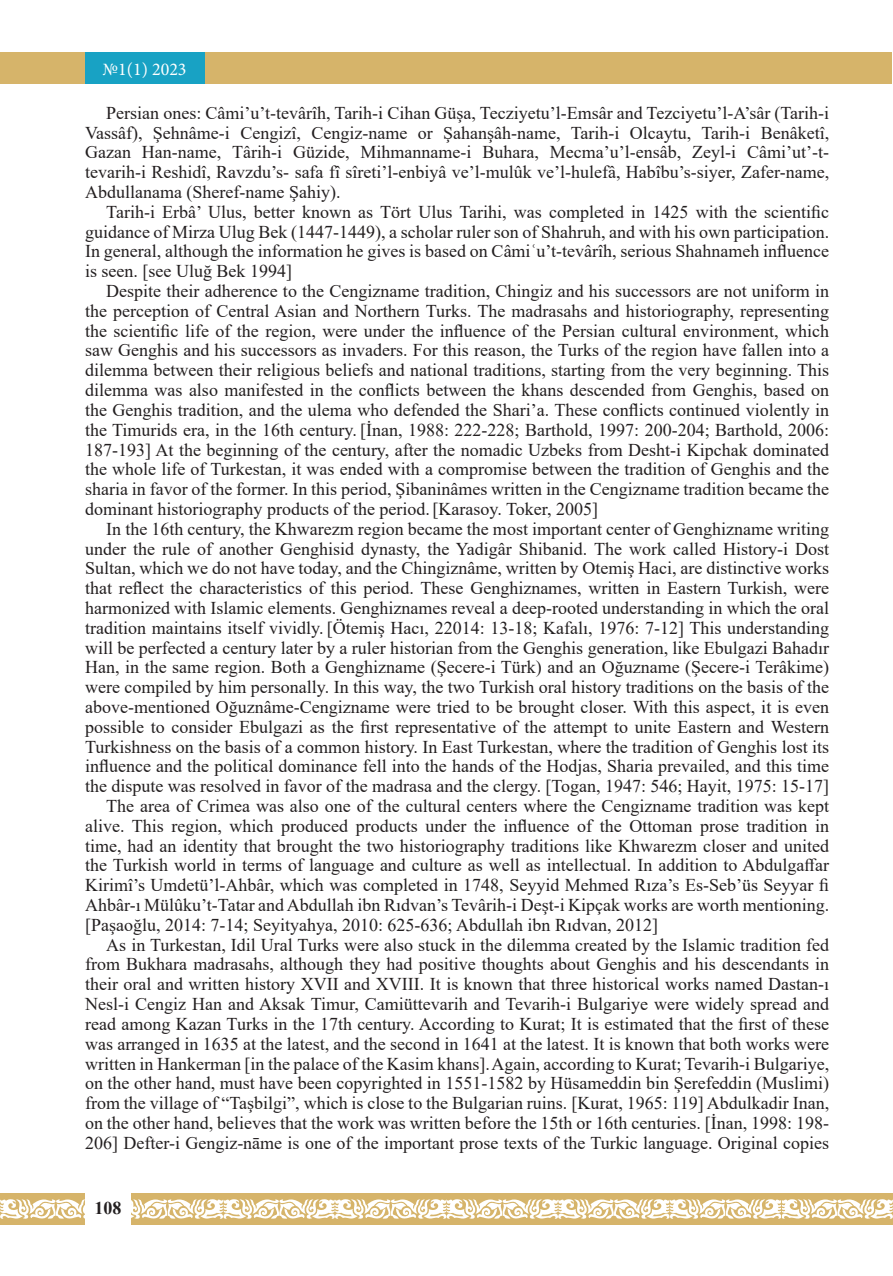
<style>
.page{position:relative;width:893px;height:1276px;background:#fff}
.page>*{position:absolute;margin:0;border:0;box-sizing:border-box;transform-origin:0 0}
.t1{font:18px/19.8px "Times New Roman";color:#231f20;text-align:justify}
.t2{font:18px "Minion Pro";color:#fff}
.t3{font:700 18px "Times New Roman";color:#231f20}
</style>
<div class="page">
<div style="left:0;top:52px;width:892px;height:32px;background:#d6b46a"></div>
<div style="left:85px;top:52px;width:119px;height:32px;background:#18a2c4"></div>
<div style="left:0;top:1193px;width:893px;height:32px;background:#d6b46a"></div>
<svg style="left:0;top:1199px;width:893px;height:20px"></svg>
<div style="left:85px;top:1179px;width:46px;height:88px;background:#fff"></div>
<p class="t2" style="left:103px;top:57px;width:86px">№1(1) 2023</p>
<p class="t1" style="left:85px;top:102px;width:746px;text-indent:21px">Persian ones: Câmi’u’t-tevârîh, Tarih-i Cihan Güşa, Tecziyetu’l-Emsâr and Tezciyetu’l-A’sâr (Tarih-i Vassâf), Şehnâme-i Cengizî, Cengiz-name or Şahanşâh-name, Tarih-i Olcaytu, Tarih-i Benâketî, Gazan Han-name, Târih-i Güzide, Mihmanname-i Buhara, Mecma’u’l-ensâb, Zeyl-i Câmi’ut’-t&shy;tevarih-i Reshidî, Ravzdu’s- safa fî sîreti’l-enbiyâ ve’l-mulûk ve’l-hulefâ, Habîbu’s-siyer, Zafer-name, Abdullanama (Sheref-name Şahiy).</p>
<p class="t1" style="left:85px;top:201px;width:746px;text-indent:21px">Tarih-i Erbâ’ Ulus, better known as Tört Ulus Tarihi, was completed in 1425 with the scientific guidance of Mirza Ulug Bek (1447-1449), a scholar ruler son of Shahruh, and with his own participation.<br>In general, although the information he gives is based on Câmiʿu’t-tevârîh, serious Shahnameh influence is seen. [see Uluğ Bek 1994]</p>
<p class="t1" style="left:85px;top:280px;width:746px;text-indent:21px">Despite their adherence to the Cengizname tradition, Chingiz and his successors are not uniform in the perception of Central Asian and Northern Turks. The madrasahs and historiography, representing the scientific life of the region, were under the influence of the Persian cultural environment, which saw Genghis and his successors as invaders. For this reason, the Turks of the region have fallen into a dilemma between their religious beliefs and national traditions, starting from the very beginning. This dilemma was also manifested in the conflicts between the khans descended from Genghis, based on the Genghis tradition, and the ulema who defended the Shari’a. These conflicts continued violently in the Timurids era, in the 16th century. [İnan, 1988: 222-228; Barthold, 1997: 200-204; Barthold, 2006:<br>187-193] At the beginning of the century, after the nomadic Uzbeks from Desht-i Kipchak dominated the whole life of Turkestan, it was ended with a compromise between the tradition of Genghis and the sharia in favor of the former. In this period, Şibaninâmes written in the Cengizname tradition became the dominant historiography products of the period.[Karasoy. Toker, 2005]</p>
<p class="t1" style="left:106px;top:518px;width:724px">In the 16th century, the Khwarezm region became the most important center of Genghizname writing</p>
<p class="t1" style="left:85px;top:538px;width:746px">under the rule of another Genghisid dynasty, the Yadigâr Shibanid. The work called History-i Dost</p>
<p class="t1" style="left:85px;top:558px;width:746px">Sultan, which we do not have today, and the Chingiznâme, written by Otemiş Haci, are distinctive works</p>
<p class="t1" style="left:85px;top:577px;width:746px">that reflect the characteristics of this period. These Genghiznames, written in Eastern Turkish, were</p>
<p class="t1" style="left:85px;top:597px;width:746px">harmonized with Islamic elements. Genghiznames reveal a deep-rooted understanding in which the oral</p>
<p class="t1" style="left:85px;top:617px;width:746px">tradition maintains itself vividly. [Ötemiş Hacı, 22014: 13-18; Kafalı, 1976: 7-12] This understanding</p>
<p class="t1" style="left:85px;top:637px;width:746px">will be perfected a century later by a ruler historian from the Genghis generation, like Ebulgazi Bahadır</p>
<p class="t1" style="left:85px;top:657px;width:746px">Han, in the same region. Both a Genghizname (Şecere-i Türk) and an Oğuzname (Şecere-i Terâkime)</p>
<p class="t1" style="left:85px;top:676px;width:746px">were compiled by him personally. In this way, the two Turkish oral history traditions on the basis of the</p>
<p class="t1" style="left:85px;top:696px;width:746px">above-mentioned Oğuznâme-Cengizname were tried to be brought closer. With this aspect, it is even</p>
<p class="t1" style="left:85px;top:716px;width:746px">possible to consider Ebulgazi as the first representative of the attempt to unite Eastern and Western</p>
<p class="t1" style="left:85px;top:736px;width:746px">Turkishness on the basis of a common history. In East Turkestan, where the tradition of Genghis lost its</p>
<p class="t1" style="left:85px;top:756px;width:746px">influence and the political dominance fell into the hands of the Hodjas, Sharia prevailed, and this time</p>
<p class="t1" style="left:85px;top:775px;width:746px">the dispute was resolved in favor of the madrasa and the clergy. [Togan, 1947: 546; Hayit, 1975: 15-17]</p>
<p class="t1" style="left:106px;top:795px;width:724px">The area of Crimea was also one of the cultural centers where the Cengizname tradition was kept</p>
<p class="t1" style="left:85px;top:815px;width:746px">alive. This region, which produced products under the influence of the Ottoman prose tradition in</p>
<p class="t1" style="left:85px;top:835px;width:746px">time, had an identity that brought the two historiography traditions like Khwarezm closer and united</p>
<p class="t1" style="left:85px;top:855px;width:746px">the Turkish world in terms of language and culture as well as intellectual. In addition to Abdulgaffar</p>
<p class="t1" style="left:85px;top:874px;width:746px">Kirimî’s Umdetü’l-Ahbâr, which was completed in 1748, Seyyid Mehmed Rıza’s Es-Seb’üs Seyyar fi</p>
<p class="t1" style="left:85px;top:894px;width:746px">Ahbâr-ı Mülûku’t-Tatar and Abdullah ibn Rıdvan’s Tevârih-i Deşt-i Kipçak works are worth mentioning.</p>
<p class="t1" style="left:85px;top:914px;width:574px">[Paşaoğlu, 2014: 7-14; Seyityahya, 2010: 625-636; Abdullah ibn Rıdvan, 2012]</p>
<p class="t1" style="left:106px;top:934px;width:724px">As in Turkestan, Idil Ural Turks were also stuck in the dilemma created by the Islamic tradition fed</p>
<p class="t1" style="left:85px;top:954px;width:746px">from Bukhara madrasahs, although they had positive thoughts about Genghis and his descendants in</p>
<p class="t1" style="left:85px;top:973px;width:746px">their oral and written history XVII and XVIII. It is known that three historical works named Dastan-ı</p>
<p class="t1" style="left:85px;top:993px;width:746px">Nesl-i Cengiz Han and Aksak Timur, Camiüttevarih and Tevarih-i Bulgariye were widely spread and</p>
<p class="t1" style="left:85px;top:1013px;width:746px">read among Kazan Turks in the 17th century. According to Kurat; It is estimated that the first of these</p>
<p class="t1" style="left:85px;top:1033px;width:746px">was arranged in 1635 at the latest, and the second in 1641 at the latest. It is known that both works were</p>
<p class="t1" style="left:85px;top:1053px;width:746px">written in Hankerman [in the palace of the Kasim khans].Again, according to Kurat; Tevarih-i Bulgariye,</p>
<p class="t1" style="left:85px;top:1072px;width:746px">on the other hand, must have been copyrighted in 1551-1582 by Hüsameddin bin Şerefeddin (Muslimi)</p>
<p class="t1" style="left:85px;top:1092px;width:746px">from the village of “Taşbilgi”, which is close to the Bulgarian ruins. [Kurat, 1965: 119] Abdulkadir Inan,</p>
<p class="t1" style="left:85px;top:1112px;width:746px">on the other hand, believes that the work was written before the 15th or 16th centuries. [İnan, 1998: 198-</p>
<p class="t1" style="left:85px;top:1132px;width:746px">206] Defter-i Gengiz-nāme is one of the important prose texts of the Turkic language. Original copies</p>
<p class="t3" style="left:94px;top:1195px;width:28px">108</p>
</div>
